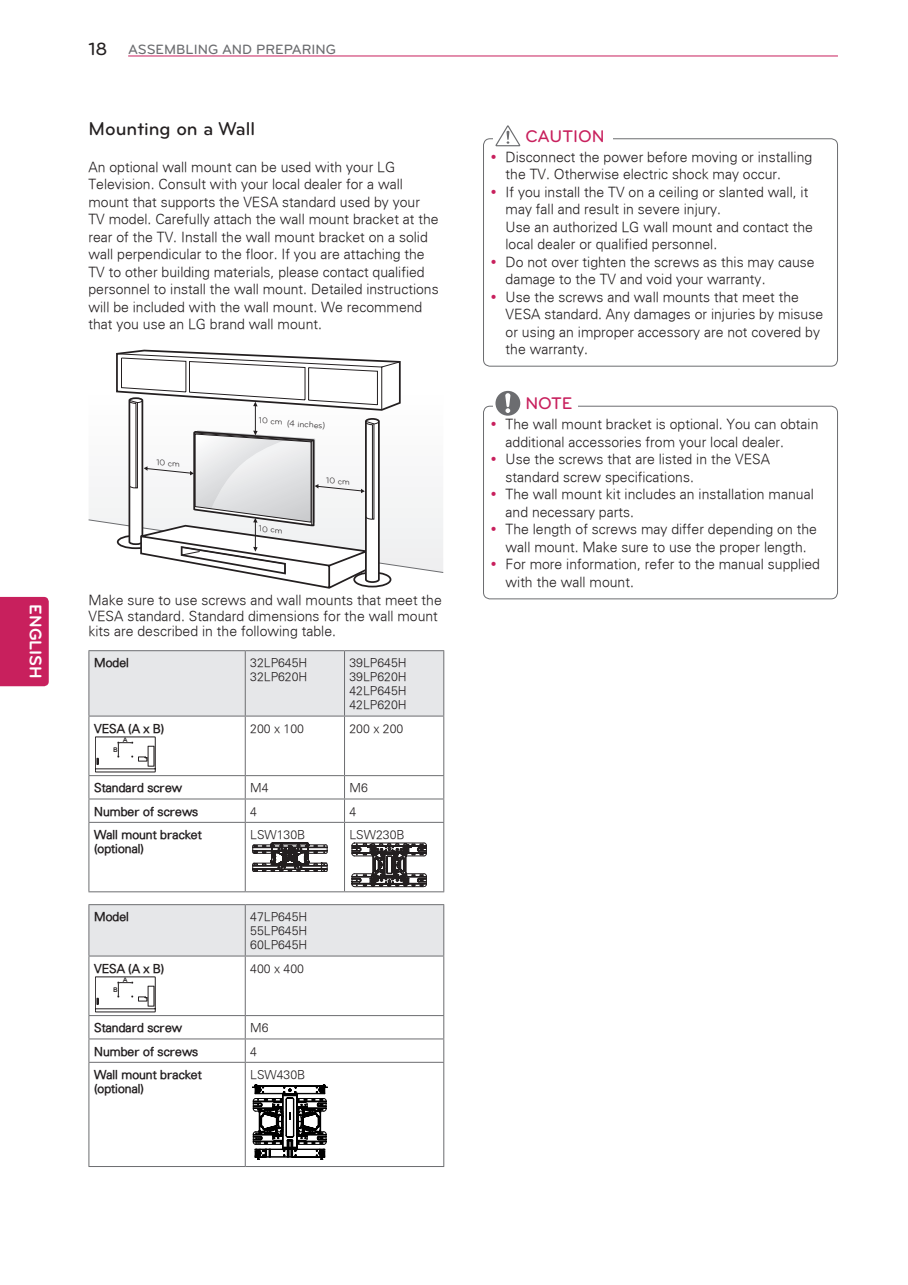
<style>
.page{position:relative;width:908px;height:1285px;background:#fff}
.page>*{position:absolute;margin:0;border:0;box-sizing:border-box;transform-origin:0 0}
.t1{font:500 19.25px "Bryant LG";color:#231f20}
.t2{font:500 17.5px "Bryant LG";color:#c8205d}
.t3{font:700 17.5px "Bryant LG";color:#fff}
.t4{font:300 14px/17.5px "Univers";color:#231f20}
.t5{font:500 14px "Bryant LG";color:#6c6d70}
.t6{font:300 12.25px/14px "Univers";color:#231f20}
.t7{font:300 12.25px/14px "Univers";color:#231f20;text-align:justify}
.t8{font:8.75px "Bryant LG";color:#231f20}
.t9{font:8.58px "Bryant LG";color:#231f20}
.t10{font:8.4px "Bryant LG";color:#231f20}
.t11{font:700 7px "Bryant LG";color:#231f20}
.s1{font-size:18.38px;color:#231f20}
</style>
<div class="page">
<div style="left:0;top:597px;width:49px;height:89px;background:#c8205d"></div>
<hr style="left:128px;top:56px;width:709px;height:1px;background:#c8205d">
<svg style="left:88px;top:350px;width:355px;height:238px"></svg>
<div style="left:89px;top:651px;width:354px;height:64px;background:#e6e7e9"></div>
<hr style="left:88px;top:650px;width:157px;height:1px;background:#6c6d70">
<hr style="left:88px;top:651px;width:1px;height:64px;background:#6c6d70">
<hr style="left:245px;top:650px;width:99px;height:1px;background:#6c6d70">
<hr style="left:245px;top:651px;width:1px;height:64px;background:#6c6d70">
<hr style="left:88px;top:715px;width:157px;height:1px;background:#6c6d70">
<hr style="left:88px;top:716px;width:1px;height:59px;background:#6c6d70">
<hr style="left:245px;top:715px;width:99px;height:1px;background:#6c6d70">
<hr style="left:245px;top:716px;width:1px;height:59px;background:#6c6d70">
<hr style="left:88px;top:775px;width:157px;height:1px;background:#6c6d70">
<hr style="left:245px;top:775px;width:99px;height:1px;background:#6c6d70">
<hr style="left:88px;top:798px;width:157px;height:1px;background:#6c6d70">
<svg style="left:88px;top:776px;width:1px;height:46px"></svg>
<hr style="left:245px;top:798px;width:99px;height:1px;background:#6c6d70">
<svg style="left:245px;top:776px;width:1px;height:46px"></svg>
<hr style="left:88px;top:822px;width:157px;height:1px;background:#6c6d70">
<hr style="left:88px;top:822px;width:1px;height:69px;background:#6c6d70">
<hr style="left:245px;top:822px;width:99px;height:1px;background:#6c6d70">
<hr style="left:245px;top:822px;width:1px;height:69px;background:#6c6d70">
<hr style="left:88px;top:891px;width:157px;height:1px;background:#6c6d70">
<hr style="left:245px;top:891px;width:99px;height:1px;background:#6c6d70">
<hr style="left:344px;top:650px;width:100px;height:1px;background:#6c6d70">
<hr style="left:344px;top:651px;width:1px;height:64px;background:#6c6d70">
<hr style="left:443px;top:651px;width:1px;height:64px;background:#6c6d70">
<hr style="left:344px;top:715px;width:100px;height:1px;background:#6c6d70">
<hr style="left:344px;top:716px;width:1px;height:59px;background:#6c6d70">
<hr style="left:443px;top:716px;width:1px;height:59px;background:#6c6d70">
<hr style="left:344px;top:775px;width:100px;height:1px;background:#6c6d70">
<hr style="left:344px;top:798px;width:100px;height:1px;background:#6c6d70">
<svg style="left:344px;top:776px;width:1px;height:46px"></svg>
<svg style="left:443px;top:776px;width:1px;height:46px"></svg>
<hr style="left:344px;top:822px;width:100px;height:1px;background:#6c6d70">
<hr style="left:344px;top:822px;width:1px;height:69px;background:#6c6d70">
<hr style="left:443px;top:822px;width:1px;height:69px;background:#6c6d70">
<hr style="left:344px;top:891px;width:100px;height:1px;background:#6c6d70">
<svg style="left:95px;top:736px;width:61px;height:36px"></svg>
<svg style="left:252px;top:843px;width:75px;height:29px"></svg>
<svg style="left:351px;top:842px;width:76px;height:45px"></svg>
<div style="left:89px;top:905px;width:354px;height:50px;background:#e6e7e9"></div>
<hr style="left:245px;top:905px;width:1px;height:50px;background:#6c6d70">
<hr style="left:88px;top:955px;width:157px;height:1px;background:#6c6d70">
<hr style="left:245px;top:955px;width:199px;height:1px;background:#6c6d70">
<hr style="left:245px;top:956px;width:1px;height:59px;background:#6c6d70">
<hr style="left:88px;top:1015px;width:157px;height:1px;background:#6c6d70">
<hr style="left:245px;top:1015px;width:199px;height:1px;background:#6c6d70">
<hr style="left:88px;top:1038px;width:157px;height:1px;background:#6c6d70">
<hr style="left:245px;top:1038px;width:199px;height:1px;background:#6c6d70">
<svg style="left:245px;top:1016px;width:1px;height:45px"></svg>
<hr style="left:88px;top:1061px;width:157px;height:1px;background:#6c6d70">
<hr style="left:245px;top:1061px;width:199px;height:1px;background:#6c6d70">
<hr style="left:245px;top:1062px;width:1px;height:104px;background:#6c6d70">
<hr style="left:88px;top:904px;width:157px;height:1px;background:#6c6d70">
<hr style="left:88px;top:905px;width:1px;height:50px;background:#6c6d70">
<hr style="left:245px;top:904px;width:199px;height:1px;background:#6c6d70">
<hr style="left:443px;top:905px;width:1px;height:50px;background:#6c6d70">
<hr style="left:88px;top:956px;width:1px;height:59px;background:#6c6d70">
<hr style="left:443px;top:956px;width:1px;height:59px;background:#6c6d70">
<svg style="left:88px;top:1016px;width:1px;height:45px"></svg>
<svg style="left:443px;top:1016px;width:1px;height:45px"></svg>
<hr style="left:88px;top:1062px;width:1px;height:104px;background:#6c6d70">
<hr style="left:443px;top:1062px;width:1px;height:104px;background:#6c6d70">
<hr style="left:88px;top:1166px;width:157px;height:1px;background:#6c6d70">
<hr style="left:245px;top:1166px;width:199px;height:1px;background:#6c6d70">
<svg style="left:95px;top:976px;width:61px;height:36px"></svg>
<svg style="left:252px;top:1084px;width:76px;height:76px"></svg>
<div style="left:483px;top:138px;width:354px;height:228px;border:1px solid #6c6d70;border-radius:7px"></div>
<div style="left:493px;top:123px;width:119px;height:25px;background:#fff"></div>
<svg style="left:495px;top:125px;width:25px;height:21px"></svg>
<div style="left:483px;top:406px;width:354px;height:193px;border:1px solid #6c6d70;border-radius:7px"></div>
<div style="left:493px;top:391px;width:84px;height:25px;background:#fff"></div>
<svg style="left:495px;top:391px;width:25px;height:25px"></svg>
<p class="t3" style="left:46px;top:604px;width:76px;rotate:90deg">ENGLISH</p>
<p class="t5" style="left:88px;top:41px;width:249px"><span class="s1">18</span> ASSEMBLI NG AND PREPARI NG</p>
<h1 class="t1" style="left:88px;top:117px;width:168px">Mounting on a Wall</h1>
<p class="t4" style="left:88px;top:158px;width:352px">An optional wall mount can be used with your LG Television. Consult with your local dealer for a wall mount that supports the VESA standard used by your TV model. Carefully attach the wall mount bracket at the rear of the TV. Install the wall mount bracket on a solid wall perpendicular to the floor. If you are attaching the TV to other building materials, please contact qualified personnel to install the wall mount. Detailed instructions will be included with the wall mount. We recommend that you use an LG brand wall mount.</p>
<p class="t10" style="left:157px;top:457px;width:25px;rotate:6deg">10 cm</p>
<p class="t9" style="left:259px;top:415px;width:25px;rotate:4deg">10 cm</p>
<p class="t8" style="left:287px;top:418px;width:40px;rotate:3deg">(4 inches)</p>
<p class="t9" style="left:259px;top:523px;width:25px;rotate:4deg">10 cm</p>
<p class="t10" style="left:327px;top:475px;width:25px;rotate:6deg">10 cm</p>
<p class="t4" style="left:88px;top:591px;width:355px;line-height:15.8px">Make sure to use screws and wall mounts that meet the<br>VESA standard. Standard dimensions for the wall mount kits are described in the following table.</p>
<p class="t6" style="left:94px;top:655px;width:36px">Model</p>
<p class="t7" style="left:250px;top:655px;width:59px">32LP645H<br>32LP620H</p>
<p class="t7" style="left:349px;top:655px;width:59px">39LP645H 39LP620H 42LP645H 42LP620H</p>
<p class="t6" style="left:94px;top:721px;width:72px">VESA (A x B)</p>
<p class="t11" style="left:123px;top:735px;width:6px">A</p>
<p class="t11" style="left:113px;top:745px;width:6px">B</p>
<p class="t7" style="left:250px;top:721px;width:55px">200 x 100</p>
<p class="t7" style="left:349px;top:721px;width:55px">200 x 200</p>
<p class="t6" style="left:94px;top:780px;width:89px">Standard screw</p>
<p class="t7" style="left:250px;top:780px;width:20px">M4</p>
<p class="t7" style="left:349px;top:780px;width:20px">M6</p>
<p class="t6" style="left:94px;top:804px;width:106px">Number of screws</p>
<p class="t7" style="left:250px;top:804px;width:8px">4</p>
<p class="t7" style="left:349px;top:804px;width:8px">4</p>
<p class="t6" style="left:94px;top:827px;width:109px">Wall mount bracket (optional)</p>
<p class="t7" style="left:250px;top:827px;width:57px">LSW130B</p>
<p class="t7" style="left:349px;top:827px;width:57px">LSW230B</p>
<p class="t6" style="left:94px;top:909px;width:36px">Model</p>
<p class="t7" style="left:250px;top:909px;width:59px">47LP645H 55LP645H 60LP645H</p>
<p class="t6" style="left:94px;top:961px;width:72px">VESA (A x B)</p>
<p class="t11" style="left:123px;top:975px;width:6px">A</p>
<p class="t11" style="left:113px;top:985px;width:6px">B</p>
<p class="t7" style="left:250px;top:961px;width:55px">400 x 400</p>
<p class="t6" style="left:94px;top:1020px;width:89px">Standard screw</p>
<p class="t7" style="left:250px;top:1020px;width:20px">M6</p>
<p class="t6" style="left:94px;top:1044px;width:106px">Number of screws</p>
<p class="t7" style="left:250px;top:1044px;width:8px">4</p>
<p class="t6" style="left:94px;top:1067px;width:109px">Wall mount bracket (optional)</p>
<p class="t7" style="left:250px;top:1067px;width:57px">LSW430B</p>
<p class="t2" style="left:525px;top:125px;width:81px">CAUTION</p>
<p class="t4" style="left:505px;top:148px;width:319px">Disconnect the power before moving or installing the TV. Otherwise electric shock may occur.<br>If you install the TV on a ceiling or slanted wall, it may fall and result in severe injury.<br>Use an authorized LG wall mount and contact the local dealer or qualified personnel.<br>Do not over tighten the screws as this may cause damage to the TV and void your warranty.<br>Use the screws and wall mounts that meet the VESA standard. Any damages or injuries by misuse or using an improper accessory are not covered by the warranty.</p>
<p class="t2" style="left:525px;top:393px;width:49px">NOTE</p>
<p class="t4" style="left:505px;top:415px;width:316px">The wall mount bracket is optional. You can obtain additional accessories from your local dealer.<br>Use the screws that are listed in the VESA standard screw specifications.<br>The wall mount kit includes an installation manual and necessary parts.<br>The length of screws may differ depending on the wall mount. Make sure to use the proper length.<br>For more information, refer to the manual supplied with the wall mount.</p>
</div>
